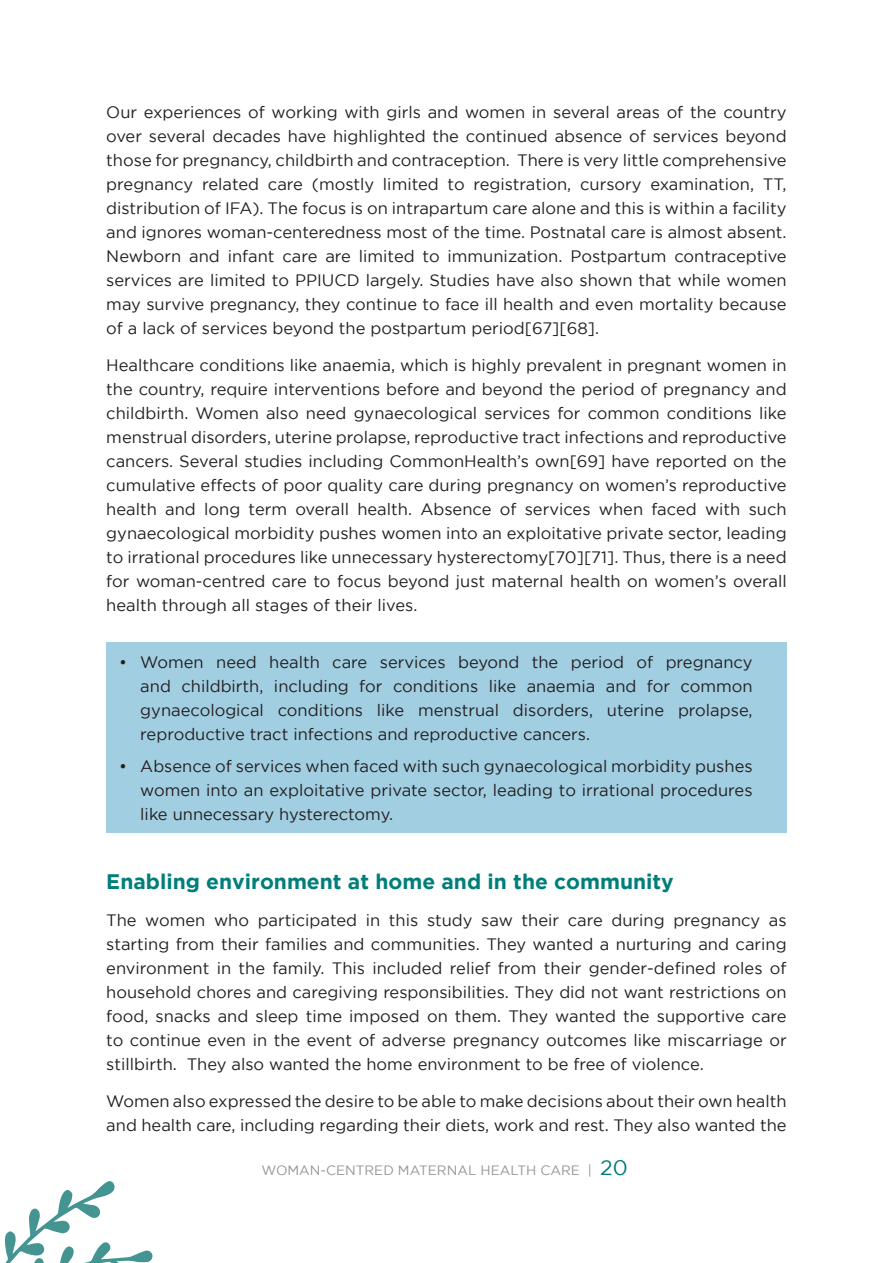
<style>
.page{position:relative;width:893px;height:1263px;background:#fff}
.page>*{position:absolute;margin:0;border:0;box-sizing:border-box;transform-origin:0 0}
.t1{font:700 21px "Gotham";color:#007e79}
.t2{font:16.5px/24px "Gotham";color:#231f20;text-align:justify}
.t3{font:13.5px "Gotham";color:#939598}
.s1{font-size:21px;color:#007e79}
</style>
<div class="page">
<svg style="left:5px;top:1181px;width:148px;height:82px"></svg>
<div style="left:106px;top:643px;width:681px;height:190px;background:#a1cee1"></div>
<p class="t2" style="left:106px;top:100px;width:682px">Our experiences of working with girls and women in several areas of the country over several decades have highlighted the continued absence of services beyond those for pregnancy, childbirth and contraception. There is very little comprehensive pregnancy related care (mostly limited to registration, cursory examination, TT, distribution of IFA). The focus is on intrapartum care alone and this is within a facility and ignores woman-centeredness most of the time. Postnatal care is almost absent.<br>Newborn and infant care are limited to immunization. Postpartum contraceptive services are limited to PPIUCD largely. Studies have also shown that while women may survive pregnancy, they continue to face ill health and even mortality because of a lack of services beyond the postpartum period[67][68].</p>
<p class="t2" style="left:106px;top:353px;width:682px">Healthcare conditions like anaemia, which is highly prevalent in pregnant women in the country, require interventions before and beyond the period of pregnancy and childbirth. Women also need gynaecological services for common conditions like menstrual disorders, uterine prolapse, reproductive tract infections and reproductive cancers. Several studies including CommonHealth’s own[69] have reported on the cumulative effects of poor quality care during pregnancy on women’s reproductive health and long term overall health. Absence of services when faced with such gynaecological morbidity pushes women into an exploitative private sector, leading to irrational procedures like unnecessary hysterectomy[70][71]. Thus, there is a need for woman-centred care to focus beyond just maternal health on women’s overall health through all stages of their lives.</p>
<p class="t2" style="left:140px;top:649px;width:614px;text-indent:-21px">• Women need health care services beyond the period of pregnancy and childbirth, including for conditions like anaemia and for common gynaecological conditions like menstrual disorders, uterine prolapse, reproductive tract infections and reproductive cancers.</p>
<p class="t2" style="left:140px;top:754px;width:614px;text-indent:-21px">• Absence of services when faced with such gynaecological morbidity pushes women into an exploitative private sector, leading to irrational procedures like unnecessary hysterectomy.</p>
<p class="t1" style="left:106px;top:869px;width:569px">Enabling environment at home and in the community</p>
<p class="t2" style="left:106px;top:908px;width:682px">The women who participated in this study saw their care during pregnancy as starting from their families and communities. They wanted a nurturing and caring environment in the family. This included relief from their gender-defined roles of household chores and caregiving responsibilities. They did not want restrictions on food, snacks and sleep time imposed on them. They wanted the supportive care to continue even in the event of adverse pregnancy outcomes like miscarriage or stillbirth. They also wanted the home environment to be free of violence.</p>
<p class="t2" style="left:106px;top:1088px;width:682px">Women also expressed the desire to be able to make decisions about their own health and health care, including regarding their diets, work and rest. They also wanted the</p>
<p class="t3" style="left:262px;top:1163px;width:368px">Woman-centred Maternal Health Care | <span class="s1">20</span></p>
</div>
